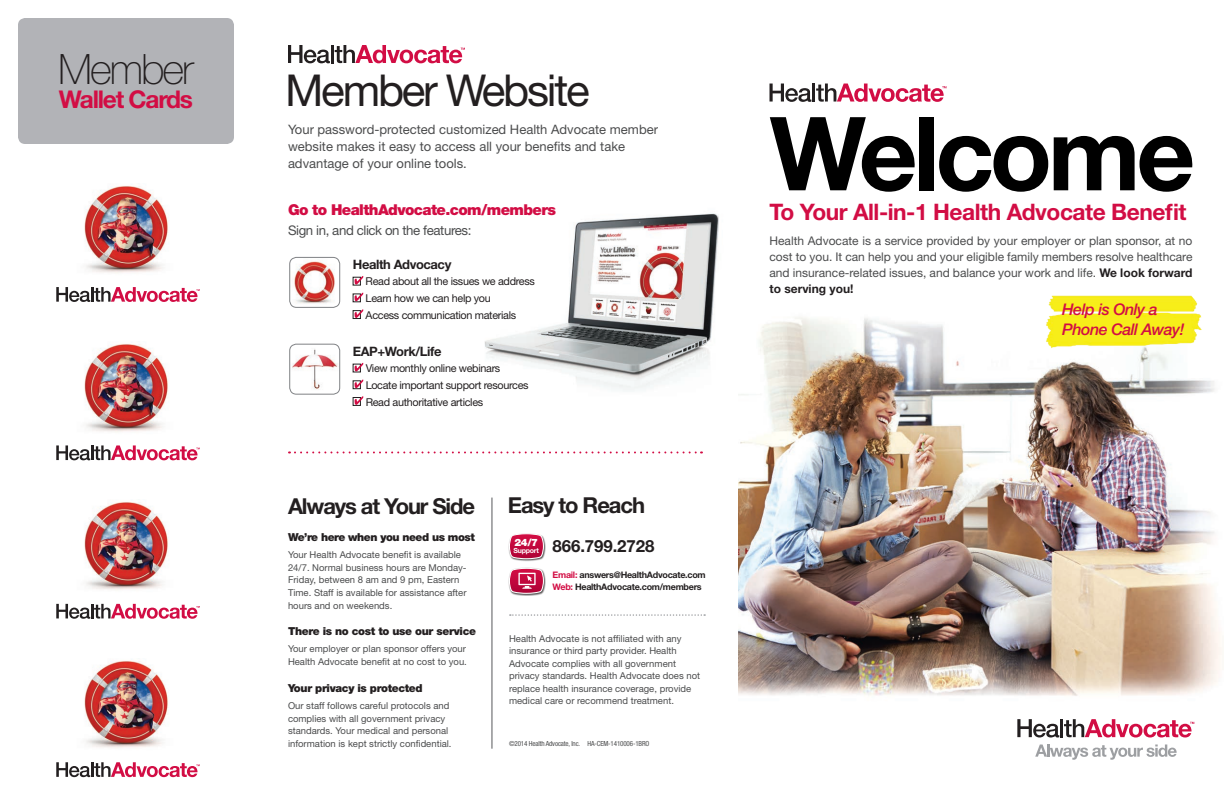
<style>
.page{position:relative;width:1224px;height:792px;background:#fff}
.page>*{position:absolute;margin:0;border:0;box-sizing:border-box;transform-origin:0 0}
.t1{font:700 102.4px "Helvetica Neue LT Std";letter-spacing:-.045em;color:#000}
.t2{font:44px "Helvetica Neue LT Std";letter-spacing:-.05em;color:#231f20}
.t3{font:100 41.9px "Helvetica Neue LT Std";letter-spacing:-.05em;color:#231f20}
.t4{font:700 24.5px "Helvetica Neue LT Std";letter-spacing:-.05em;color:#d20d44}
.t5{font:700 22.8px "Helvetica Neue LT Std";letter-spacing:-.02em;color:#d20d44}
.t6{font:700 22px "Helvetica Neue LT Std";letter-spacing:-.05em;color:#231f20}
.t7{font:700 16.8px "Helvetica Neue LT Std";letter-spacing:-.005em;color:#231f20}
.t8{font:italic 500 16px/19.3px "Helvetica Neue LT Std";letter-spacing:-.03em;color:#d20d44}
.t9{font:900 15px "Helvetica Neue LT Std";letter-spacing:-.04em;color:#d20d44}
.t10{font:13.3px "Helvetica Neue LT Std";letter-spacing:-.03em;color:#4b4c4d}
.t11{font:13px/17px "Helvetica Neue LT Std";color:#4b4c4d}
.t12{font:700 12.9px "Helvetica Neue LT Std";letter-spacing:-.03em;color:#231f20}
.t13{font:12px/16px "Helvetica Neue LT Std";color:#4b4c4d;text-align:justify}
.t14{font:900 11px "Helvetica Neue LT Std";letter-spacing:-.03em;color:#231f20}
.t15{font:10.8px/16.7px "Helvetica Neue LT Std";letter-spacing:-.03em;color:#231f20}
.t16{font:900 10.2px "Helvetica Neue LT Std";color:#fff}
.t17{font:9.5px/12.5px "Helvetica Neue LT Std";color:#4b4c4d}
.t18{font:700 9px/11.9px "Helvetica Neue LT Std";letter-spacing:-.03em;color:#231f20}
.t19{font:condensed 7px "Helvetica Neue LT Std";letter-spacing:-.02em;color:#4b4c4d}
.t20{font:700 7px "Helvetica Neue LT Std";letter-spacing:-.035em;color:#fff}
.s1{color:#d20d44}
.s2{font-weight:700;color:#231f20}
</style>
<div class="page">
<img style="left:738px;top:317px;width:484px;height:428px">
<img style="left:484px;top:213px;width:235px;height:178px">
<svg style="left:1017px;top:719px;width:177px;height:19px"></svg>
<svg style="left:1035px;top:745px;width:142px;height:15px"></svg>
<svg style="left:770px;top:84px;width:176px;height:18px"></svg>
<hr style="left:492px;top:498px;width:1px;height:251px;background:#57585a">
<div style="left:509px;top:533px;width:37px;height:29px;background:#231f20;opacity:.75"></div>
<svg style="left:508px;top:533px;width:37px;height:27px"></svg>
<div style="left:509px;top:567px;width:37px;height:29px;background:#231f20;opacity:.75"></div>
<svg style="left:508px;top:567px;width:37px;height:27px"></svg>
<img style="left:1045px;top:295px;width:160px;height:54px">
<div style="left:18px;top:18px;width:216px;height:126px;background:#b2b3b7;border-radius:7px"></div>
<svg style="left:288px;top:45px;width:177px;height:18px"></svg>
<img style="left:290px;top:257px;width:50px;height:50px">
<div style="left:289px;top:257px;width:51px;height:51px;border:1px solid #808285;border-radius:7px"></div>
<svg style="left:355px;top:276px;width:8px;height:9px"></svg>
<div style="left:353px;top:294px;width:8px;height:8px;border:1px solid #231f20"></div>
<svg style="left:355px;top:293px;width:8px;height:8px"></svg>
<div style="left:353px;top:310px;width:8px;height:9px;border:1px solid #231f20"></div>
<svg style="left:355px;top:309px;width:8px;height:9px"></svg>
<svg style="left:355px;top:363px;width:8px;height:8px"></svg>
<div style="left:353px;top:381px;width:8px;height:8px;border:1px solid #231f20"></div>
<svg style="left:355px;top:380px;width:8px;height:8px"></svg>
<div style="left:353px;top:397px;width:8px;height:9px;border:1px solid #231f20"></div>
<svg style="left:355px;top:396px;width:8px;height:9px"></svg>
<img style="left:292px;top:349px;width:46px;height:40px">
<div style="left:289px;top:344px;width:51px;height:50px;border:1px solid #808285;border-radius:7px"></div>
<svg style="left:510px;top:614px;width:195px;height:2px"></svg>
<svg style="left:289px;top:451px;width:413px;height:2px"></svg>
<img style="left:84px;top:186px;width:84px;height:87px">
<img style="left:84px;top:344px;width:84px;height:88px">
<img style="left:84px;top:502px;width:84px;height:88px">
<img style="left:84px;top:661px;width:84px;height:87px">
<svg style="left:56px;top:287px;width:144px;height:15px"></svg>
<svg style="left:56px;top:445px;width:144px;height:15px"></svg>
<svg style="left:56px;top:604px;width:144px;height:15px"></svg>
<svg style="left:56px;top:762px;width:144px;height:15px"></svg>
<h3 class="t3" style="left:58px;top:45px;width:137px">Member</h3>
<h3 class="t4" style="left:59px;top:84px;width:136px">Wallet Cards</h3>
<h2 class="t2" style="left:285px;top:65px;width:306px">Member Website</h2>
<h3 class="t11" style="left:288px;top:121px;width:372px">Your password-protected customized Health Advocate member website makes it easy to access all your benefits and take advantage of your online tools.</h3>
<h3 class="t9" style="left:288px;top:201px;width:270px">Go to HealthAdvocate.com/members</h3>
<h3 class="t10" style="left:288px;top:222px;width:185px">Sign in, and click on the features:</h3>
<h3 class="t12" style="left:353px;top:256px;width:100px">Health Advocacy</h3>
<p class="t15" style="left:366px;top:273px;width:171px">Read about all the issues we address<br>Learn how we can help you<br>Access communication materials</p>
<h3 class="t12" style="left:353px;top:343px;width:90px">EAP+Work/Life</h3>
<p class="t15" style="left:366px;top:360px;width:164px">View monthly online webinars<br>Locate important support resources<br>Read authoritative articles</p>
<h3 class="t6" style="left:288px;top:492px;width:189px">Always at Your Side</h3>
<p class="t14" style="left:288px;top:531px;width:188px">We’re here when you need us most</p>
<p class="t17" style="left:288px;top:548px;width:180px">Your Health Advocate benefit is available 24/7. Normal business hours are Monday-Friday, between 8 am and 9 pm, Eastern Time. Staff is available for assistance after hours and on weekends.</p>
<p class="t14" style="left:288px;top:625px;width:189px">There is no cost to use our service</p>
<p class="t17" style="left:288px;top:642px;width:180px;line-height:13px">Your employer or plan sponsor offers your<br>Health Advocate benefit at no cost to you.</p>
<p class="t14" style="left:288px;top:682px;width:136px">Your privacy is protected</p>
<p class="t17" style="left:288px;top:699px;width:165px">Our staff follows careful protocols and complies with all government privacy standards. Your medical and personal information is kept strictly confidential.</p>
<h3 class="t6" style="left:508px;top:492px;width:139px">Easy to Reach</h3>
<h3 class="t7" style="left:553px;top:536px;width:103px">866.799.2728</h3>
<p class="t16" style="left:514px;top:536px;width:25px">24/7</p>
<p class="t20" style="left:514px;top:546px;width:27px">Support</p>
<p class="t18" style="left:553px;top:569px;width:155px"><span class="s1">Email:</span> answers@HealthAdvocate.com<br><span class="s1">Web:</span> HealthAdvocate.com/members</p>
<p class="t17" style="left:509px;top:632px;width:193px">Health Advocate is not affiliated with any insurance or third party provider. Health Advocate complies with all government privacy standards. Health Advocate does not replace health insurance coverage, provide medical care or recommend treatment.</p>
<p class="t19" style="left:509px;top:740px;width:142px">©2014 Health Advocate, Inc. HA-CEM-1410006-1BRO</p>
<h1 class="t1" style="left:770px;top:90px;width:427px">Welcome</h1>
<h3 class="t5" style="left:769px;top:198px;width:419px">To Your All-in-1 Health Advocate Benefit</h3>
<p class="t13" style="left:770px;top:232px;width:425px">Health Advocate is a service provided by your employer or plan sponsor, at no cost to you. It can help you and your eligible family members resolve healthcare and insurance-related issues, and balance your work and life. <span class="s2">We look forward to serving you!</span></p>
<h3 class="t8" style="left:1062px;top:300px;width:124px">Help is Only a<br>Phone Call Away!</h3>
</div>
